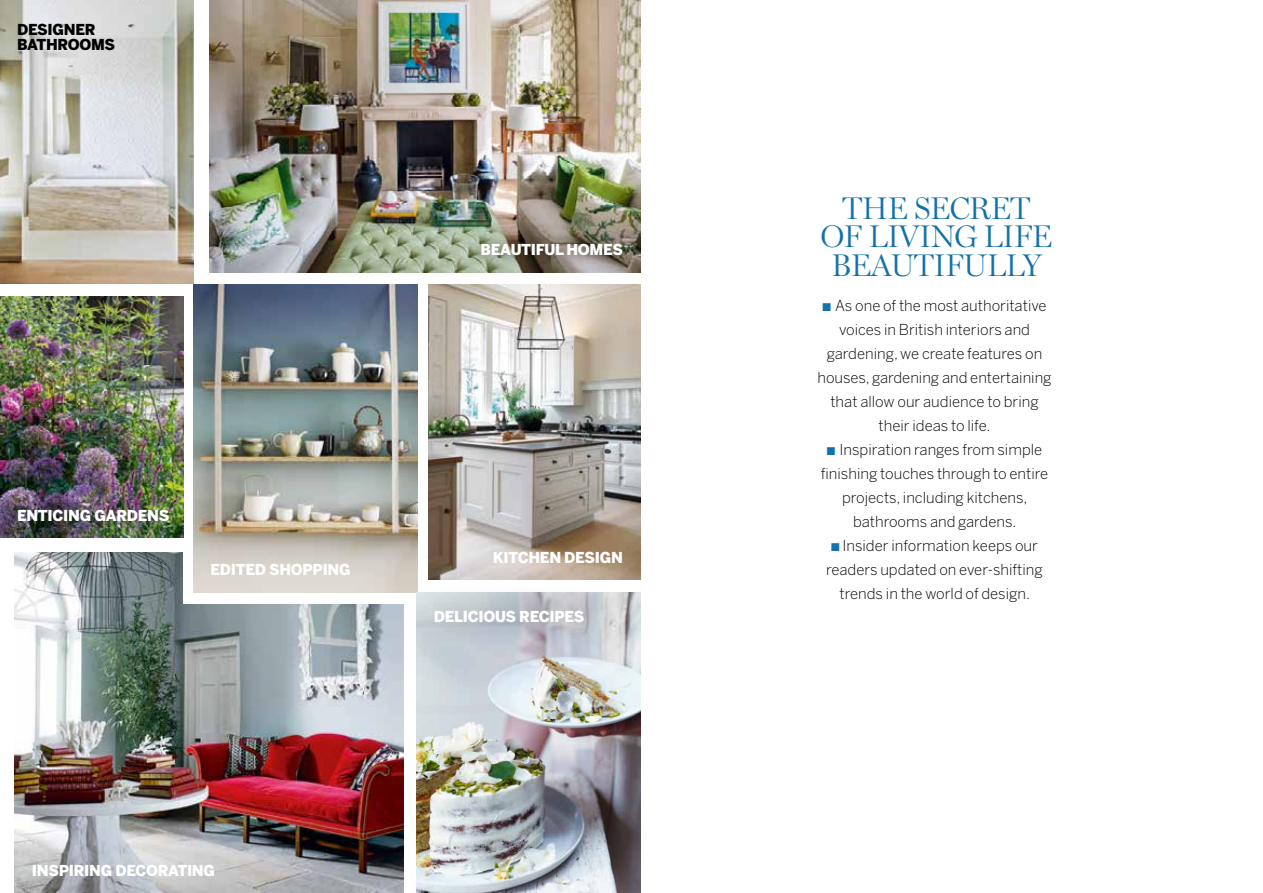
<style>
.page{position:relative;width:1263px;height:893px;background:#fff}
.page>*{position:absolute;margin:0;border:0;box-sizing:border-box;transform-origin:0 0}
.t1{font:300 31.5px/28.5px "Miller Display";color:#1371a9;text-align:right}
.t2{font:300 15px/24px "Benton Sans";color:#000;text-align:center}
.t3{font:900 15px "Benton Sans";letter-spacing:-.02em;color:#fff}
.t4{font:900 15px/15px "Benton Sans";letter-spacing:-.02em;color:#000}
.s1{color:#1371a9}
</style>
<div class="page">
<img style="left:209px;top:0;width:431px;height:272px">
<img style="left:0;top:297px;width:183px;height:241px">
<img style="left:14px;top:553px;width:390px;height:340px">
<img style="left:0;top:0;width:194px;height:284px">
<img style="left:429px;top:285px;width:211px;height:294px">
<div style="left:467px;top:230px;width:168px;height:39px;background:#000;opacity:.4"></div>
<div style="left:183px;top:538px;width:235px;height:66px;background:#fff"></div>
<img style="left:194px;top:284px;width:223px;height:308px">
<img style="left:417px;top:592px;width:223px;height:301px">
<div style="left:408px;top:582px;width:202px;height:68px;background:#000;opacity:.4"></div>
<p class="t4" style="left:17px;top:21px;width:100px">DESIGNER<br>BATHROOMS</p>
<p class="t3" style="left:480px;top:241px;width:144px">BEAUTIFUL HOMES</p>
<p class="t3" style="left:17px;top:507px;width:154px">ENTICING GARDENS</p>
<p class="t3" style="left:210px;top:561px;width:142px">EDITED SHOPPING</p>
<p class="t3" style="left:493px;top:548px;width:132px">KITCHEN DESIGN</p>
<p class="t3" style="left:434px;top:607px;width:152px">DELICIOUS RECIPES</p>
<p class="t3" style="left:32px;top:861px;width:185px">INSPIRING DECORATING</p>
<h1 class="t1" style="left:820px;top:193px;width:119px">SECRET<br>OF LIVING</h1>
<h1 class="t1" style="left:842px;top:193px;width:23px">THE</h1>
<h1 class="t1" style="left:983px;top:222px;width:18px">LIFE</h1>
<h1 class="t1" style="left:831px;top:250px;width:40px">BEAUTIFULLY</h1>
<p class="t2" style="left:817px;top:293px;width:236px"><span class="s1">■</span> As one of the most authoritative voices in British interiors and gardening, we create features on houses, gardening and entertaining that allow our audience to bring their ideas to life.</p>
<p class="t2" style="left:821px;top:437px;width:229px"><span class="s1">■</span> Inspiration ranges from simple finishing touches through to entire projects, including kitchens, bathrooms and gardens.</p>
<p class="t2" style="left:826px;top:533px;width:218px"><span class="s1">■</span> Insider information keeps our readers updated on ever-shifting trends in the world of design.</p>
</div>
